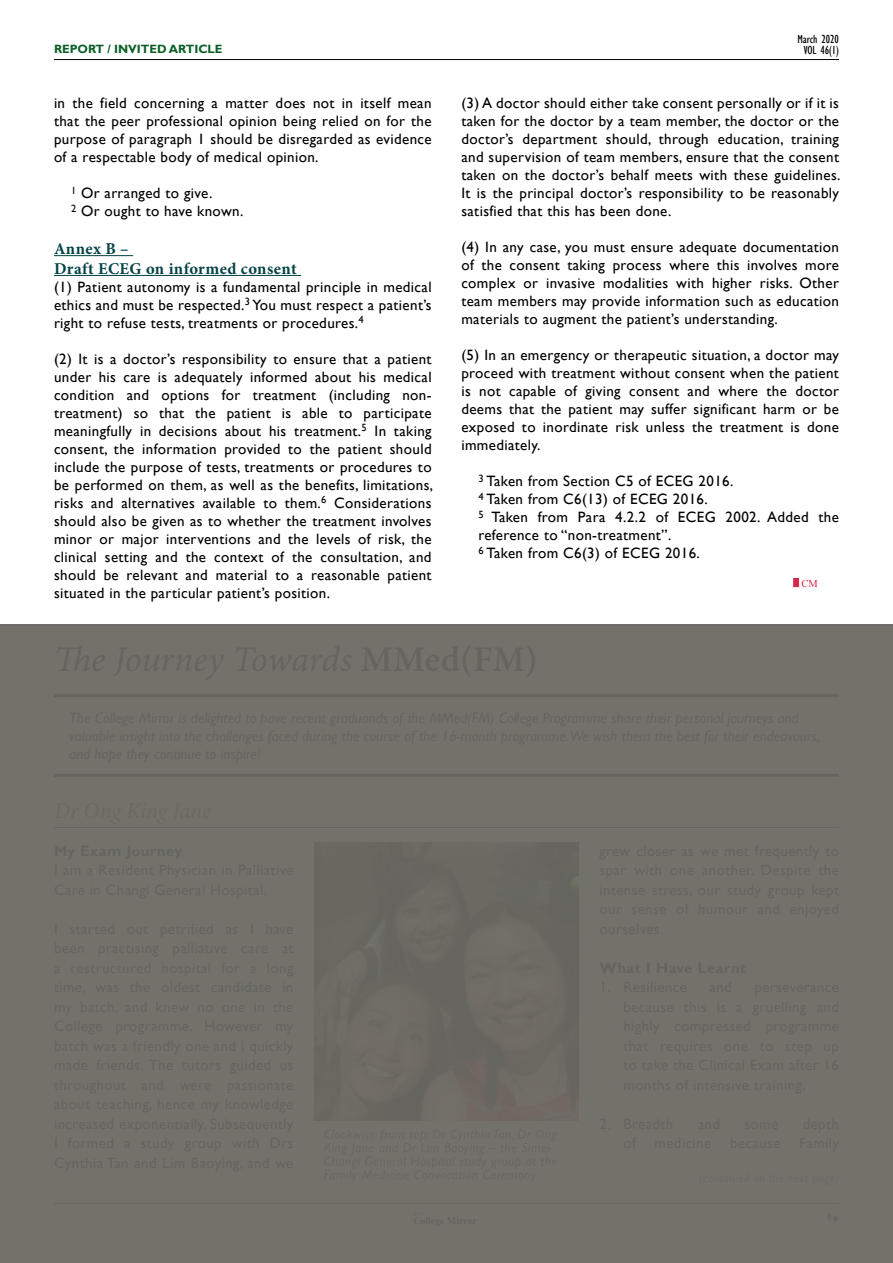
<style>
.page{position:relative;width:893px;height:1263px;background:#fff}
.page>*{position:absolute;margin:0;border:0;box-sizing:border-box;transform-origin:0 0}
.t1{font:700 16.5px/19.8px "Minion Pro";letter-spacing:.025em;color:#034245}
.t2{font:15px/18px "Gill Sans";letter-spacing:.025em;color:#000;text-align:justify}
.t3{font:700 12px "Gill Sans";color:#0b5f27}
.t4{font:condensed 12px "Gill Sans";color:#000}
.t5{font:10.5px "Times New Roman";color:#d8274d}
</style>
<div class="page">
<hr style="left:54px;top:59px;width:785px;height:1px;background:#000">
<hr style="left:54px;top:255px;width:79px;height:1px;background:#034245">
<hr style="left:54px;top:275px;width:247px;height:1px;background:#034245">
<svg style="left:793px;top:578px;width:6px;height:9px"></svg>
<div style="left:0;top:625px;width:893px;height:638px;background:#72726b"></div>
<p class="t4" style="left:797px;top:32px;width:43px">March 2020</p>
<p class="t3" style="left:54px;top:42px;width:170px">REPORT / INVITED ARTICLE</p>
<p class="t4" style="left:804px;top:43px;width:37px">VOL 46(1)</p>
<p class="t2" style="left:54px;top:94px;width:379px">in the field concerning a matter does not in itself mean that the peer professional opinion being relied on for the purpose of paragraph 1 should be disregarded as evidence of a respectable body of medical opinion.</p>
<p class="t2" style="left:71px;top:184px;width:174px"><sup>1</sup> Or arranged to give.<br><sup>2</sup> Or ought to have known.</p>
<p class="t1" style="left:54px;top:239px;width:244px">Annex B –<br>Draft ECEG on informed consent</p>
<p class="t2" style="left:54px;top:278px;width:379px">(1) Patient autonomy is a fundamental principle in medical ethics and must be respected.<sup>3</sup> You must respect a patient’s right to refuse tests, treatments or procedures.<sup>4</sup></p>
<p class="t2" style="left:54px;top:350px;width:381px">(2) It is a doctor’s responsibility to ensure that a patient under his care is adequately informed about his medical condition and options for treatment (including non&shy;treatment) so that the patient is able to participate meaningfully in decisions about his treatment.<sup>5</sup> In taking consent, the information provided to the patient should include the purpose of tests, treatments or procedures to be performed on them, as well as the benefits, limitations, risks and alternatives available to them.<sup>6</sup> Considerations should also be given as to whether the treatment involves minor or major interventions and the levels of risk, the clinical setting and the context of the consultation, and should be relevant and material to a reasonable patient situated in the particular patient’s position.</p>
<p class="t2" style="left:461px;top:94px;width:381px">(3) A doctor should either take consent personally or if it is taken for the doctor by a team member, the doctor or the doctor’s department should, through education, training and supervision of team members, ensure that the consent taken on the doctor’s behalf meets with these guidelines.<br>It is the principal doctor’s responsibility to be reasonably satisfied that this has been done.</p>
<p class="t2" style="left:461px;top:238px;width:379px">(4) In any case, you must ensure adequate documentation of the consent taking process where this involves more complex or invasive modalities with higher risks. Other team members may provide information such as education materials to augment the patient’s understanding.</p>
<p class="t2" style="left:461px;top:346px;width:379px">(5) In an emergency or therapeutic situation, a doctor may proceed with treatment without consent when the patient is not capable of giving consent and where the doctor deems that the patient may suffer significant harm or be exposed to inordinate risk unless the treatment is done immediately.</p>
<p class="t2" style="left:478px;top:472px;width:362px;text-align:left"><sup>3</sup> Taken from Section C5 of ECEG 2016.<br><sup>4</sup> Taken from C6(13) of ECEG 2016.<br><sup>5</sup> Taken from Para 4.2.2 of ECEG 2002. Added the reference to “non-treatment”.<br><sup>6</sup> Taken from C6(3) of ECEG 2016.</p>
<p class="t5" style="left:801px;top:576px;width:18px">CM</p>
</div>
